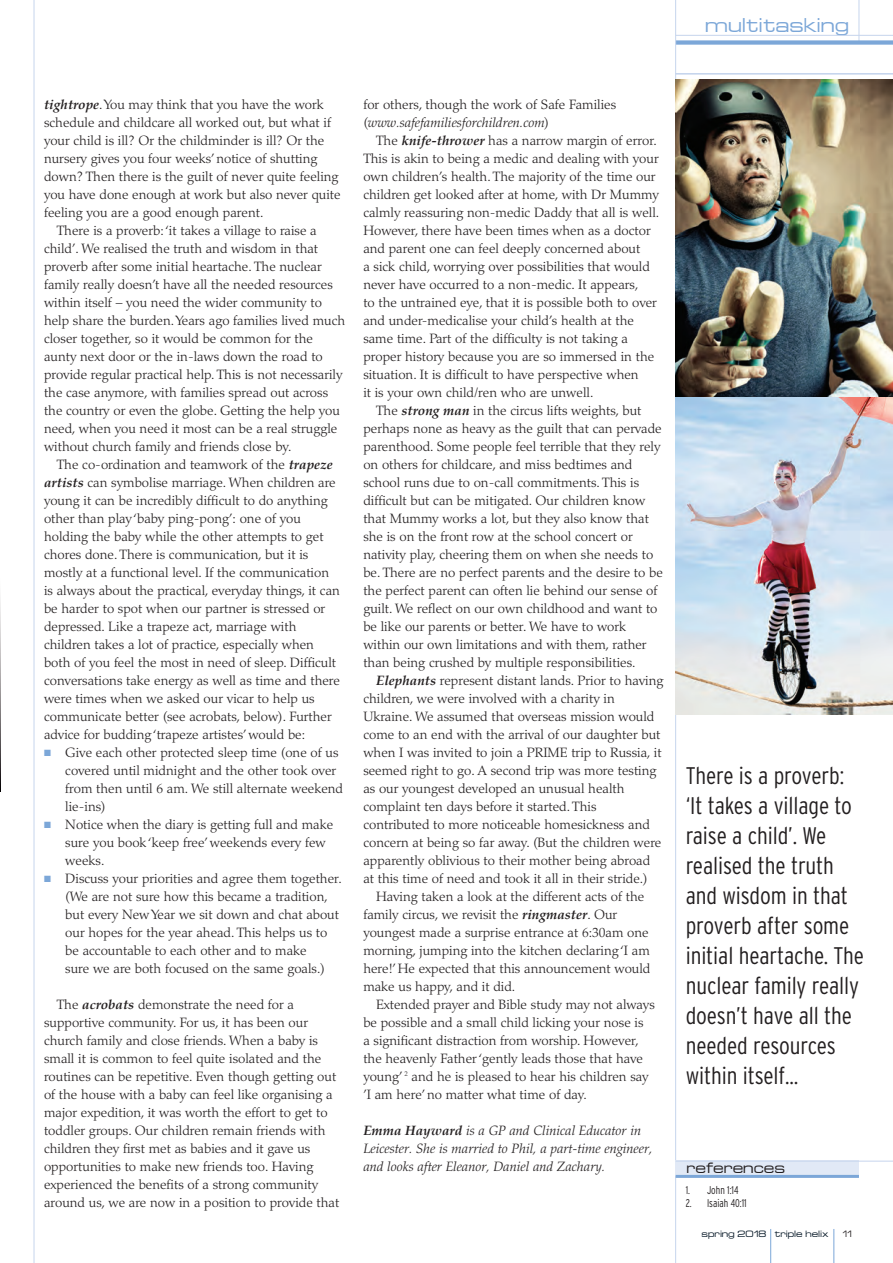
<style>
.page{position:relative;width:893px;height:1263px;background:#fff}
.page>*{position:absolute;margin:0;border:0;box-sizing:border-box;transform-origin:0 0}
.t1{font:300 condensed 24px/30px "Interstate";letter-spacing:-.005em;color:#231f20}
.t2{font:18px "Euro Technic Ext";color:#7ca7d8}
.t3{font:300 13.5px/18px "Palatino";color:#231f20}
.t4{font:italic 300 13.5px/18px "Palatino";color:#231f20}
.t5{font:13.5px "Euro Technic Ext";color:#231f20}
.t6{font:300 condensed 11.25px "Interstate";color:#231f20;scale:.9 1}
.t7{font:8.25px "Euro Technic Ext";color:#001322}
.t8{font:8.25px "Euro Technic Ext";color:#231f20}
.s1{font-weight:700;font-style:italic}
.s2{color:#7ca7d8}
.s3{font-style:italic}
.s4{font-weight:700}
</style>
<div class="page">
<hr style="left:833px;top:1229px;width:1px;height:34px;background:#7ca7d8">
<hr style="left:770px;top:1229px;width:1px;height:34px;background:#7ca7d8">
<hr style="left:0;top:0;width:1px;height:787px;background:#7dd3f6">
<svg style="left:0;top:579px;width:1px;height:208px"></svg>
<hr style="left:858px;top:0;width:1px;height:43px;background:#c6d5ed">
<hr style="left:676px;top:35px;width:217px;height:1px;background:#c6d5ed">
<div style="left:676px;top:40px;width:217px;height:5px;background:#7ca7d8"></div>
<hr style="left:34px;top:0;width:1px;height:1263px;background:#c6d5ed">
<hr style="left:676px;top:73px;width:217px;height:1px;background:#c6d5ed">
<hr style="left:675px;top:0;width:1px;height:1263px;background:#c6d5ed">
<div style="left:676px;top:1160px;width:183px;height:15px;background:#e1e9f6"></div>
<hr style="left:676px;top:1161px;width:217px;height:1px;background:#c6d5ed">
<hr style="left:676px;top:1175px;width:183px;height:3px;background:#7ca7d8">
<div style="left:0;top:0;width:14px;height:17px;background:#fff"></div>
<img style="left:676px;top:80px;width:217px;height:317px">
<svg style="left:676px;top:397px;width:217px;height:318px;background:#c6ceda"></svg>
<h2 class="t2" style="left:705px;top:15px;width:145px">multitasking</h2>
<p class="t3" style="left:44px;top:97px;width:281px"><span class="s1">tightrope</span>. You may think that you have the work</p>
<p class="t3" style="left:44px;top:115px;width:288px">schedule and childcare all worked out, but what if</p>
<p class="t3" style="left:44px;top:133px;width:282px">your child is ill? Or the childminder is ill? Or the</p>
<p class="t3" style="left:44px;top:151px;width:275px">nursery gives you four weeks’ notice of shutting</p>
<p class="t3" style="left:44px;top:169px;width:296px">down? Then there is the guilt of never quite feeling</p>
<p class="t3" style="left:44px;top:187px;width:298px">you have done enough at work but also never quite</p>
<p class="t3" style="left:44px;top:205px;width:221px">feeling you are a good enough parent.</p>
<p class="t3" style="left:57px;top:223px;width:261px">There is a proverb: ‘it takes a village to raise a</p>
<p class="t3" style="left:44px;top:241px;width:276px">child’. We realised the truth and wisdom in that</p>
<p class="t3" style="left:44px;top:259px;width:279px">proverb after some initial heartache. The nuclear</p>
<p class="t3" style="left:44px;top:277px;width:290px">family really doesn’t have all the needed resources</p>
<p class="t3" style="left:44px;top:295px;width:279px">within itself – you need the wider community to</p>
<p class="t3" style="left:44px;top:313px;width:303px">help share the burden. Years ago families lived much</p>
<p class="t3" style="left:44px;top:331px;width:271px">closer together, so it would be common for the</p>
<p class="t3" style="left:44px;top:349px;width:280px">aunty next door or the in-laws down the road to</p>
<p class="t3" style="left:44px;top:367px;width:300px">provide regular practical help. This is not necessarily</p>
<p class="t3" style="left:44px;top:385px;width:286px">the case anymore, with families spread out across</p>
<p class="t3" style="left:44px;top:403px;width:297px">the country or even the globe. Getting the help you</p>
<p class="t3" style="left:44px;top:421px;width:295px">need, when you need it most can be a real struggle</p>
<p class="t3" style="left:44px;top:439px;width:249px">without church family and friends close by.</p>
<p class="t3" style="left:57px;top:457px;width:278px">The co-ordination and teamwork of the <span class="s1">trapeze</span></p>
<p class="t3" style="left:44px;top:475px;width:293px"><span class="s1">artists</span> can symbolise marriage. When children are</p>
<p class="t3" style="left:44px;top:493px;width:285px">young it can be incredibly difficult to do anything</p>
<p class="t3" style="left:44px;top:511px;width:258px">other than play ‘baby ping-pong’: one of you</p>
<p class="t3" style="left:44px;top:529px;width:281px">holding the baby while the other attempts to get</p>
<p class="t3" style="left:44px;top:547px;width:266px">chores done. There is communication, but it is</p>
<p class="t3" style="left:44px;top:565px;width:287px">mostly at a functional level. If the communication</p>
<p class="t3" style="left:44px;top:583px;width:297px">is always about the practical, everyday things, it can</p>
<p class="t3" style="left:44px;top:601px;width:283px">be harder to spot when our partner is stressed or</p>
<p class="t3" style="left:44px;top:619px;width:254px">depressed. Like a trapeze act, marriage with</p>
<p class="t3" style="left:44px;top:637px;width:271px">children takes a lot of practice, especially when</p>
<p class="t3" style="left:44px;top:655px;width:294px">both of you feel the most in need of sleep. Difficult</p>
<p class="t3" style="left:44px;top:673px;width:298px">conversations take energy as well as time and there</p>
<p class="t3" style="left:44px;top:691px;width:272px">were times when we asked our vicar to help us</p>
<p class="t3" style="left:44px;top:709px;width:289px">communicate better (see acrobats, below). Further</p>
<p class="t3" style="left:44px;top:727px;width:263px">advice for budding ‘trapeze artistes’ would be:</p>
<p class="t3" style="left:65px;top:745px;width:279px;text-indent:-21px"><span class="s2">■</span> Give each other protected sleep time (one of us covered until midnight and the other took over from then until 6 am. We still alternate weekend lie-ins)</p>
<p class="t3" style="left:65px;top:817px;width:269px;text-indent:-21px"><span class="s2">■</span> Notice when the diary is getting full and make sure you book ‘keep free’ weekends every few weeks.</p>
<p class="t3" style="left:65px;top:871px;width:278px;text-indent:-21px"><span class="s2">■</span> Discuss your priorities and agree them together. (We are not sure how this became a tradition, but every New Year we sit down and chat about our hopes for the year ahead. This helps us to be accountable to each other and to make<br>sure we are both focused on the same goals.)</p>
<p class="t3" style="left:44px;top:997px;width:297px;text-indent:13px">The <span class="s1">acrobats</span> demonstrate the need for a supportive community. For us, it has been our church family and close friends. When a baby is small it is common to feel quite isolated and the routines can be repetitive. Even though getting out of the house with a baby can feel like organising a major expedition, it was worth the effort to get to toddler groups. Our children remain friends with children they first met as babies and it gave us opportunities to make new friends too. Having experienced the benefits of a strong community around us, we are now in a position to provide that</p>
<p class="t3" style="left:363px;top:97px;width:254px">for others, though the work of Safe Families (<span class="s3">www.safefamiliesforchildren.com</span>)</p>
<p class="t3" style="left:363px;top:133px;width:297px;text-indent:13px">The <span class="s1">knife-thrower</span> has a narrow margin of error.<br>This is akin to being a medic and dealing with your own children’s health. The majority of the time our children get looked after at home, with Dr Mummy calmly reassuring non-medic Daddy that all is well.<br>However, there have been times when as a doctor and parent one can feel deeply concerned about<br>a sick child, worrying over possibilities that would never have occurred to a non-medic. It appears,<br>to the untrained eye, that it is possible both to over and under-medicalise your child’s health at the same time. Part of the difficulty is not taking a proper history because you are so immersed in the situation. It is difficult to have perspective when<br>it is your own child/ren who are unwell.</p>
<p class="t3" style="left:363px;top:403px;width:301px;text-indent:13px">The <span class="s1">strong man</span> in the circus lifts weights, but perhaps none as heavy as the guilt that can pervade parenthood. Some people feel terrible that they rely on others for childcare, and miss bedtimes and school runs due to on-call commitments. This is difficult but can be mitigated. Our children know that Mummy works a lot, but they also know that she is on the front row at the school concert or nativity play, cheering them on when she needs to be. There are no perfect parents and the desire to be the perfect parent can often lie behind our sense of guilt. We reflect on our own childhood and want to be like our parents or better. We have to work within our own limitations and with them, rather than being crushed by multiple responsibilities.</p>
<p class="t3" style="left:363px;top:673px;width:302px;text-indent:13px"><span class="s1">Elephants</span> represent distant lands. Prior to having children, we were involved with a charity in Ukraine. We assumed that overseas mission would come to an end with the arrival of our daughter but when I was invited to join a PRIME trip to Russia, it seemed right to go. A second trip was more testing as our youngest developed an unusual health complaint ten days before it started. This contributed to more noticeable homesickness and concern at being so far away. (But the children were apparently oblivious to their mother being abroad at this time of need and took it all in their stride.)</p>
<p class="t3" style="left:363px;top:889px;width:289px;text-indent:13px">Having taken a look at the different acts of the family circus, we revisit the <span class="s1">ringmaster</span>. Our youngest made a surprise entrance at 6:30am one morning, jumping into the kitchen declaring ‘I am here!’ He expected that this announcement would make us happy, and it did.</p>
<p class="t3" style="left:363px;top:997px;width:293px;text-indent:13px">Extended prayer and Bible study may not always be possible and a small child licking your nose is<br>a significant distraction from worship. However, the heavenly Father ‘gently leads those that have young’ <sup>2</sup> and he is pleased to hear his children say ’I am here’ no matter what time of day.</p>
<p class="t4" style="left:363px;top:1123px;width:291px"><span class="s4">Emma Hayward</span> is a GP and Clinical Educator in<br>Leicester. She is married to Phil, a part-time engineer, and looks after Eleanor, Daniel and Zachary.</p>
<h1 class="t1" style="left:686px;top:761px;width:180px">There is a proverb: ‘It takes a village to raise a child’. We realised the truth and wisdom in that proverb after some initial heartache. The nuclear family really doesn’t have all the needed resources within itself…</h1>
<p class="t5" style="left:687px;top:1160px;width:100px">references</p>
<p class="t6" style="left:686px;top:1183px;width:60px">1. John 1:14</p>
<p class="t6" style="left:686px;top:1197px;width:69px">2. Isaiah 40:11</p>
<p class="t7" style="left:701px;top:1230px;width:129px">spring 2018 triple helix</p>
<p class="t8" style="left:842px;top:1230px;width:11px">11</p>
</div>
